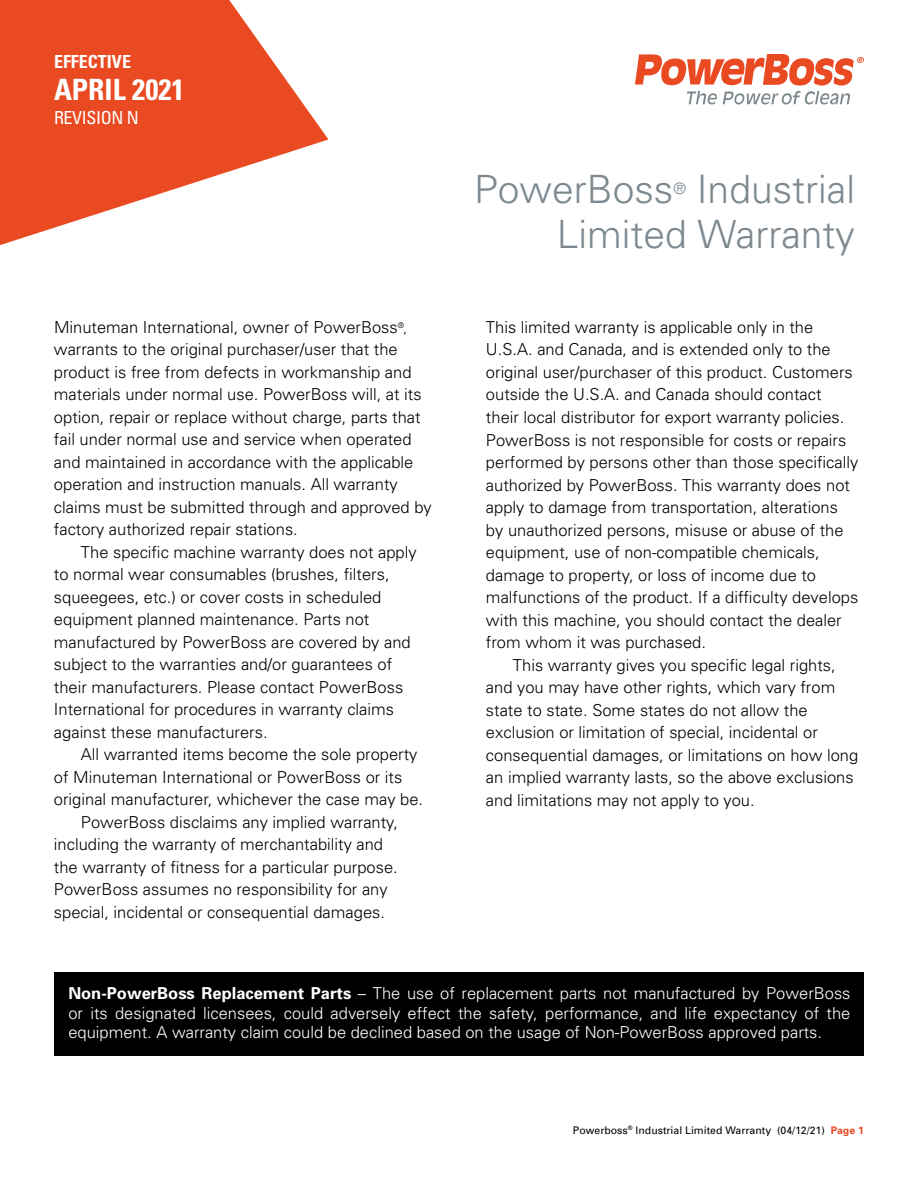
<style>
.page{position:relative;width:918px;height:1188px;background:#fff}
.page>*{position:absolute;margin:0;border:0;box-sizing:border-box;transform-origin:0 0}
.t1{font:300 39px/45px "Univers";color:#7d888f;text-align:right}
.t2{font:700 condensed 29.4px "Univers";color:#fff}
.t3{font:700 condensed 18px "Univers";color:#fff}
.t4{font:condensed 18px "Univers";letter-spacing:-.02em;color:#fff}
.t5{font:300 16.5px/22.5px "Univers";color:#000}
.t6{font:300 16.5px/19.5px "Univers";color:#fff;text-align:justify}
.t7{font:300 15.75px "Univers";color:#7d888f}
.t8{font:10.5px "Univers";color:#000}
.s1{font-size:13.5px}
.s2{font-weight:700}
.s3{font-weight:700;color:#e94a22}
</style>
<div class="page">
<svg style="left:0;top:0;width:328px;height:245px;fill:#e94a22"></svg>
<svg style="left:635px;top:54px;width:229px;height:50px"></svg>
<div style="left:55px;top:972px;width:809px;height:84px;background:#000"></div>
<p class="t3" style="left:54px;top:50px;width:79px">EFFECTIVE</p>
<h2 class="t2" style="left:54px;top:71px;width:132px">APRIL 2021</h2>
<p class="t4" style="left:54px;top:106px;width:86px">REVISION N</p>
<p class="t5" style="left:54px;top:315px;width:379px">Minuteman International, owner of PowerBoss<sup>®</sup><span class="s1">, </span>warrants to the original purchaser/user that the product is free from defects in workmanship and materials under normal use. PowerBoss will, at its option, repair or replace without charge, parts that fail under normal use and service when operated and maintained in accordance with the applicable operation and instruction manuals. All warranty claims must be submitted through and approved by factory authorized repair stations.</p>
<p class="t5" style="left:54px;top:540px;width:364px;text-indent:27px">The specific machine warranty does not apply to normal wear consumables (brushes, filters, squeegees, etc.) or cover costs in scheduled equipment planned maintenance. Parts not manufactured by PowerBoss are covered by and subject to the warranties and/or guarantees of their manufacturers. Please contact PowerBoss International for procedures in warranty claims against these manufacturers.</p>
<p class="t5" style="left:81px;top:743px;width:338px">All warranted items become the sole property</p>
<p class="t5" style="left:54px;top:765px;width:350px">of Minuteman International or PowerBoss or its</p>
<p class="t5" style="left:54px;top:788px;width:371px">original manufacturer, whichever the case may be.</p>
<p class="t5" style="left:81px;top:810px;width:319px">PowerBoss disclaims any implied warranty,</p>
<p class="t5" style="left:54px;top:833px;width:331px">including the warranty of merchantability and</p>
<p class="t5" style="left:54px;top:855px;width:345px">the warranty of fitness for a particular purpose.</p>
<p class="t5" style="left:54px;top:878px;width:335px">PowerBoss assumes no responsibility for any</p>
<p class="t5" style="left:54px;top:900px;width:333px">special, incidental or consequential damages.</p>
<h1 class="t1" style="left:474px;top:165px;width:201px">PowerBoss</h1>
<p class="t7" style="left:673px;top:178px;width:14px">®</p>
<h1 class="t1" style="left:557px;top:165px;width:300px">Industrial<br>Limited Warranty</h1>
<p class="t5" style="left:486px;top:315px;width:374px">This limited warranty is applicable only in the U.S.A. and Canada, and is extended only to the original user/purchaser of this product. Customers outside the U.S.A. and Canada should contact their local distributor for export warranty policies.<br>PowerBoss is not responsible for costs or repairs performed by persons other than those specifically authorized by PowerBoss. This warranty does not apply to damage from transportation, alterations by unauthorized persons, misuse or abuse of the equipment, use of non-compatible chemicals, damage to property, or loss of income due to malfunctions of the product. If a difficulty develops with this machine, you should contact the dealer from whom it was purchased.</p>
<p class="t5" style="left:486px;top:653px;width:374px;text-indent:27px">This warranty gives you specific legal rights, and you may have other rights, which vary from state to state. Some states do not allow the exclusion or limitation of special, incidental or consequential damages, or limitations on how long an implied warranty lasts, so the above exclusions and limitations may not apply to you.</p>
<p class="t6" style="left:68px;top:983px;width:784px"><span class="s2">Non-PowerBoss Replacement Parts</span> – The use of replacement parts not manufactured by PowerBoss or its designated licensees, could adversely effect the safety, performance, and life expectancy of the equipment. A warranty claim could be declined based on the usage of Non-PowerBoss approved parts.</p>
<p class="t8" style="left:573px;top:1123px;width:293px">Powerboss<sup>®</sup> Industrial Limited Warranty (04/12/21) <span class="s3">Page 1</span></p>
</div>
